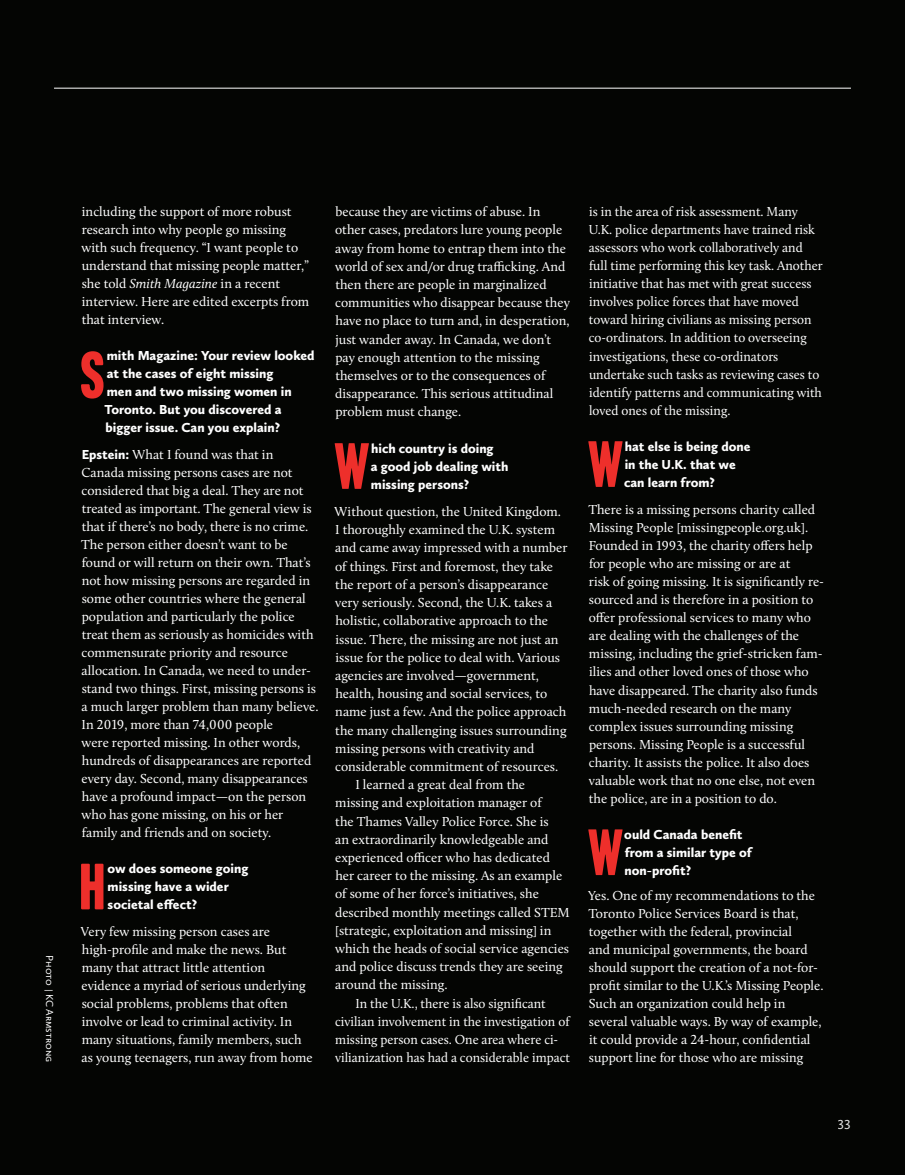
<style>
.page{position:relative;width:905px;height:1175px;background:#fff}
.page>*{position:absolute;margin:0;border:0;box-sizing:border-box;transform-origin:0 0}
.t1{font:63.9px "Headline Gothic ATF Round";color:#ee2f2b}
.t2{font:13.5px/18px "Calluna";color:#fff}
.t3{font:900 13.5px/18px "Calluna Sans";color:#fff}
.t4{font:13.5px "Calluna Sans";color:#e5e5e5}
.t5{font:10.5px "Calluna Sans";color:#fff}
.s1{font-style:italic}
.s2{font-family:"Calluna Sans";font-weight:900}
</style>
<div class="page">
<div style="left:0;top:0;width:904px;height:1174px;background:#040503"></div>
<hr style="left:54px;top:88px;width:796px;height:1px;background:#fff">
<p class="t5" style="left:54px;top:955px;width:109px;rotate:90deg">Photo | KC Armstrong</p>
<p class="t2" style="left:82px;top:204px;width:229px">including the support of more robust research into why people go missing with such frequency. “I want people to understand that missing people matter,” she told <span class="s1">Smith Magazine</span> in a recent interview. Here are edited excerpts from that interview.</p>
<p class="t3" style="left:105px;top:348px;width:211px">mith Magazine: Your review looked at the cases of eight missing<br>men and two missing women in<br>Toronto. But you discovered a bigger issue. Can you explain?</p>
<p class="t2" style="left:81px;top:447px;width:239px"><span class="s2">Epstein:</span> What I found was that in Canada missing persons cases are not considered that big a deal. They are not treated as important. The general view is that if there’s no body, there is no crime.<br>The person either doesn’t want to be found or will return on their own. That’s not how missing persons are regarded in some other countries where the general population and particularly the police treat them as seriously as homicides with commensurate priority and resource allocation. In Canada, we need to under&shy;stand two things. First, missing persons is a much larger problem than many believe.<br>In 2019, more than 74,000 people<br>were reported missing. In other words, hundreds of disappearances are reported every day. Second, many disappearances have a profound impact—on the person who has gone missing, on his or her family and friends and on society.</p>
<h1 class="t1" style="left:79px;top:850px;width:28px">H</h1>
<p class="t3" style="left:107px;top:861px;width:143px">ow does someone going missing have a wider societal effect?</p>
<p class="t2" style="left:81px;top:924px;width:233px">Very few missing person cases are high-profile and make the news. But many that attract little attention evidence a myriad of serious underlying social problems, problems that often involve or lead to criminal activity. In many situations, family members, such as young teenagers, run away from home</p>
<h1 class="t1" style="left:80px;top:338px;width:25px">S</h1>
<p class="t2" style="left:335px;top:203px;width:236px">because they are victims of abuse. In other cases, predators lure young people away from home to entrap them into the world of sex and/or drug trafficking. And then there are people in marginalized communities who disappear because they have no place to turn and, in desperation, just wander away. In Canada, we don’t pay enough attention to the missing themselves or to the consequences of disappearance. This serious attitudinal problem must change.</p>
<h1 class="t1" style="left:335px;top:429px;width:36px">W</h1>
<p class="t3" style="left:371px;top:440px;width:139px">hich country is doing<br>a good job dealing with missing persons?</p>
<p class="t2" style="left:334px;top:503px;width:228px">Without question, the United Kingdom.</p>
<p class="t2" style="left:335px;top:522px;width:221px">I thoroughly examined the U.K. system</p>
<p class="t2" style="left:335px;top:540px;width:234px">and came away impressed with a number</p>
<p class="t2" style="left:335px;top:558px;width:219px">of things. First and foremost, they take</p>
<p class="t2" style="left:335px;top:576px;width:214px">the report of a person’s disappearance</p>
<p class="t2" style="left:335px;top:594px;width:219px">very seriously. Second, the U.K. takes a</p>
<p class="t2" style="left:335px;top:613px;width:214px">holistic, collaborative approach to the</p>
<p class="t2" style="left:335px;top:631px;width:224px">issue. There, the missing are not just an</p>
<p class="t2" style="left:335px;top:649px;width:226px">issue for the police to deal with. Various</p>
<p class="t2" style="left:335px;top:667px;width:205px">agencies are involved—government,</p>
<p class="t2" style="left:335px;top:685px;width:213px">health, housing and social services, to</p>
<p class="t2" style="left:335px;top:704px;width:233px">name just a few. And the police approach</p>
<p class="t2" style="left:335px;top:722px;width:233px">the many challenging issues surrounding</p>
<p class="t2" style="left:335px;top:740px;width:201px">missing persons with creativity and</p>
<p class="t2" style="left:335px;top:758px;width:225px">considerable commitment of resources.</p>
<p class="t2" style="left:355px;top:776px;width:171px">I learned a great deal from the</p>
<p class="t2" style="left:335px;top:795px;width:208px">missing and exploitation manager of</p>
<p class="t2" style="left:335px;top:813px;width:215px">the Thames Valley Police Force. She is</p>
<p class="t2" style="left:335px;top:831px;width:215px">an extraordinarily knowledgeable and</p>
<p class="t2" style="left:335px;top:849px;width:216px">experienced officer who has dedicated</p>
<p class="t2" style="left:335px;top:867px;width:228px">her career to the missing. As an example</p>
<p class="t2" style="left:335px;top:886px;width:205px">of some of her force’s initiatives, she</p>
<p class="t2" style="left:335px;top:904px;width:236px">described monthly meetings called STEM</p>
<p class="t2" style="left:335px;top:922px;width:218px">[strategic, exploitation and missing] in</p>
<p class="t2" style="left:335px;top:940px;width:235px">which the heads of social service agencies</p>
<p class="t2" style="left:335px;top:958px;width:229px">and police discuss trends they are seeing</p>
<p class="t2" style="left:335px;top:977px;width:114px">around the missing.</p>
<p class="t2" style="left:355px;top:995px;width:192px">In the U.K., there is also significant</p>
<p class="t2" style="left:335px;top:1013px;width:236px">civilian involvement in the investigation of</p>
<p class="t2" style="left:335px;top:1031px;width:224px">missing person cases. One area where ci-</p>
<p class="t2" style="left:335px;top:1050px;width:236px">vilianization has had a considerable impact</p>
<p class="t2" style="left:588px;top:204px;width:235px">is in the area of risk assessment. Many U.K. police departments have trained risk assessors who work collaboratively and full time performing this key task. Another initiative that has met with great success involves police forces that have moved toward hiring civilians as missing person co-ordinators. In addition to overseeing investigations, these co-ordinators undertake such tasks as reviewing cases to identify patterns and communicating with loved ones of the missing.</p>
<h1 class="t1" style="left:588px;top:427px;width:36px">W</h1>
<p class="t3" style="left:624px;top:438px;width:128px">hat else is being done in the U.K. that we can learn from?</p>
<p class="t2" style="left:588px;top:501px;width:237px">There is a missing persons charity called Missing People [missingpeople.org.uk].<br>Founded in 1993, the charity offers help for people who are missing or are at<br>risk of going missing. It is significantly re&shy;sourced and is therefore in a position to offer professional services to many who are dealing with the challenges of the missing, including the grief-stricken fam&shy;ilies and other loved ones of those who have disappeared. The charity also funds much-needed research on the many complex issues surrounding missing persons. Missing People is a successful charity. It assists the police. It also does valuable work that no one else, not even the police, are in a position to do.</p>
<h1 class="t1" style="left:588px;top:815px;width:36px">W</h1>
<p class="t3" style="left:624px;top:826px;width:129px">ould Canada benefit from a similar type of non-profit?</p>
<p class="t2" style="left:588px;top:887px;width:237px">Yes. One of my recommendations to the Toronto Police Services Board is that, together with the federal, provincial<br>and municipal governments, the board should support the creation of a not-for&shy;profit similar to the U.K.’s Missing People.<br>Such an organization could help in several valuable ways. By way of example, it could provide a 24-hour, confidential support line for those who are missing</p>
<p class="t4" style="left:837px;top:1119px;width:15px">33</p>
</div>
